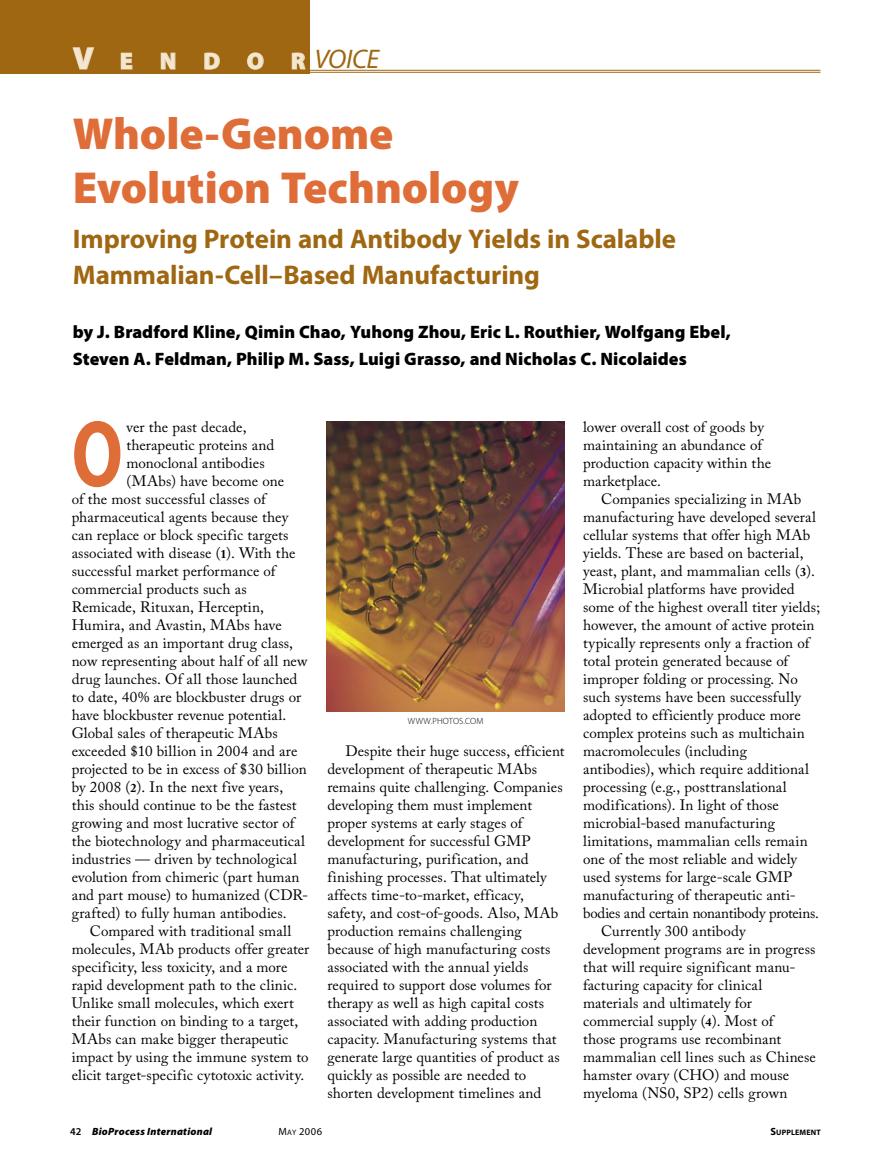
<style>
.page{position:relative;width:891px;height:1168px;background:#fff}
.page>*{position:absolute;margin:0;border:0;box-sizing:border-box;transform-origin:0 0}
.t1{font:700 95.1px "Myriad Pro";color:#df6d38;scale:.75 1}
.t2{font:900 45px/54px "Myriad Pro";color:#df6d38}
.t3{font:700 27px/36px "Myriad Pro";letter-spacing:-.005em;color:#9f6712}
.t4{font:900 23.7px "Myriad Pro";color:#f3e7d2}
.t5{font:900 18px/27px "Myriad Pro";color:#000}
.t6{font:15px/18px "Adobe Caslon Pro";letter-spacing:.005em;color:#000}
.t7{font:15px "Adobe Caslon Pro";letter-spacing:-.015em;color:#000}
.t8{font:italic 900 10.5px "Myriad Pro";letter-spacing:.02em;color:#000}
.t9{font:10.5px "Myriad Pro";color:#000}
.t10{font:300 9px "Myriad Pro";letter-spacing:.005em;color:#000}
.t11{font:700 7.8px "Myriad Pro";letter-spacing:.02em;color:#000}
.s1{font-size:31.5px}
.s2{font-weight:400;font-style:italic;font-size:27px;color:#9f6712}
.s3{font-weight:700;font-size:12px}
.s4{font-weight:600;font-style:normal}
.s5{font-size:7.8px}
.s6{font-size:10.5px}
</style>
<div class="page">
<div style="left:0;top:0;width:310px;height:74px;background:#9f6712"></div>
<svg style="left:72px;top:47px;width:23px;height:23px"></svg>
<svg style="left:121px;top:52px;width:12px;height:18px"></svg>
<svg style="left:161px;top:52px;width:15px;height:18px"></svg>
<svg style="left:204px;top:52px;width:16px;height:18px"></svg>
<svg style="left:247px;top:52px;width:17px;height:18px"></svg>
<svg style="left:292px;top:52px;width:14px;height:18px"></svg>
<hr style="left:309px;top:70px;width:511px;height:1px;background:#9f6712">
<hr style="left:309px;top:72px;width:511px;height:1px;background:#9f6712">
<img style="left:326px;top:421px;width:239px;height:290px">
<h3 class="t4" style="left:73px;top:48px;width:308px"><span class="s1">V</span> E N D O R<span class="s2">VOICE</span></h3>
<h2 class="t2" style="left:73px;top:107px;width:447px">Whole-Genome<br>Evolution Technology</h2>
<h3 class="t3" style="left:73px;top:221px;width:605px">Improving Protein and Antibody Yields in Scalable<br>Mammalian-Cell–Based Manufacturing</h3>
<p class="t5" style="left:73px;top:319px;width:660px">by J. Bradford Kline, Qimin Chao, Yuhong Zhou, Eric L. Routhier, Wolfgang Ebel,<br>Steven A. Feldman, Philip M. Sass, Luigi Grasso, and Nicholas C. Nicolaides</p>
<h1 class="t1" style="left:72px;top:401px;width:70px">O</h1>
<p class="t6" style="left:126px;top:418px;width:122px">ver the past decade,</p>
<p class="t6" style="left:126px;top:436px;width:149px">therapeutic proteins and</p>
<p class="t6" style="left:126px;top:454px;width:140px">monoclonal antibodies</p>
<p class="t6" style="left:126px;top:472px;width:159px">(MAbs) have become one</p>
<p class="t6" style="left:72px;top:490px;width:196px">of the most successful classes of</p>
<p class="t6" style="left:72px;top:508px;width:218px">pharmaceutical agents because they</p>
<p class="t6" style="left:72px;top:526px;width:218px">can replace or block specific targets</p>
<p class="t6" style="left:72px;top:544px;width:225px">associated with disease (<span class="s3">1</span>). With the</p>
<p class="t6" style="left:72px;top:562px;width:205px">successful market performance of</p>
<p class="t6" style="left:72px;top:580px;width:177px">commercial products such as</p>
<p class="t6" style="left:72px;top:598px;width:194px">Remicade, Rituxan, Herceptin,</p>
<p class="t6" style="left:72px;top:616px;width:212px">Humira, and Avastin, MAbs have</p>
<p class="t6" style="left:72px;top:634px;width:223px">emerged as an important drug class,</p>
<p class="t6" style="left:72px;top:652px;width:237px">now representing about half of all new</p>
<p class="t6" style="left:72px;top:670px;width:227px">drug launches. Of all those launched</p>
<p class="t6" style="left:72px;top:688px;width:231px">to date, 40% are blockbuster drugs or</p>
<p class="t6" style="left:72px;top:706px;width:216px">have blockbuster revenue potential.</p>
<p class="t6" style="left:72px;top:724px;width:208px">Global sales of therapeutic MAbs</p>
<p class="t6" style="left:72px;top:742px;width:227px">exceeded $10 billion in 2004 and are</p>
<p class="t6" style="left:72px;top:760px;width:237px">projected to be in excess of $30 billion</p>
<p class="t6" style="left:72px;top:778px;width:213px">by 2008 (<span class="s3">2</span>). In the next five years,</p>
<p class="t6" style="left:72px;top:796px;width:227px">this should continue to be the fastest</p>
<p class="t6" style="left:72px;top:814px;width:224px">growing and most lucrative sector of</p>
<p class="t6" style="left:72px;top:832px;width:235px">the biotechnology and pharmaceutical</p>
<p class="t6" style="left:72px;top:850px;width:227px">industries — driven by technological</p>
<p class="t6" style="left:72px;top:868px;width:229px">evolution from chimeric (part human</p>
<p class="t6" style="left:72px;top:886px;width:238px">and part mouse) to humanized (CDR-</p>
<p class="t6" style="left:72px;top:904px;width:217px">grafted) to fully human antibodies.</p>
<p class="t6" style="left:90px;top:922px;width:203px">Compared with traditional small</p>
<p class="t6" style="left:72px;top:940px;width:239px">molecules, MAb products offer greater</p>
<p class="t6" style="left:72px;top:958px;width:217px">specificity, less toxicity, and a more</p>
<p class="t6" style="left:72px;top:976px;width:227px">rapid development path to the clinic.</p>
<p class="t6" style="left:72px;top:994px;width:224px">Unlike small molecules, which exert</p>
<p class="t6" style="left:72px;top:1012px;width:228px">their function on binding to a target,</p>
<p class="t6" style="left:72px;top:1030px;width:218px">MAbs can make bigger therapeutic</p>
<p class="t6" style="left:72px;top:1048px;width:238px">impact by using the immune system to</p>
<p class="t6" style="left:72px;top:1066px;width:234px">elicit target-specific cytotoxic activity.</p>
<p class="t10" style="left:408px;top:716px;width:77px">WWW.PHOTOS.COM</p>
<p class="t6" style="left:327px;top:742px;width:239px;text-indent:18px">Despite their huge success, efficient development of therapeutic MAbs remains quite challenging. Companies developing them must implement proper systems at early stages of development for successful GMP manufacturing, purification, and finishing processes. That ultimately affects time-to-market, efficacy, safety, and cost-of-goods. Also, MAb production remains challenging because of high manufacturing costs associated with the annual yields required to support dose volumes for therapy as well as high capital costs associated with adding production capacity. Manufacturing systems that generate large quantities of product as quickly as possible are needed to shorten development timelines and</p>
<p class="t6" style="left:583px;top:418px;width:190px">lower overall cost of goods by maintaining an abundance of production capacity within the marketplace.</p>
<p class="t6" style="left:601px;top:490px;width:202px">Companies specializing in MAb</p>
<p class="t6" style="left:583px;top:508px;width:234px">manufacturing have developed several</p>
<p class="t6" style="left:583px;top:526px;width:229px">cellular systems that offer high MAb</p>
<p class="t6" style="left:583px;top:544px;width:222px">yields. These are based on bacterial,</p>
<p class="t6" style="left:583px;top:562px;width:233px">yeast, plant, and mammalian cells (<span class="s3">3</span>).</p>
<p class="t6" style="left:583px;top:580px;width:213px">Microbial platforms have provided</p>
<p class="t6" style="left:583px;top:598px;width:239px">some of the highest overall titer yields;</p>
<p class="t6" style="left:583px;top:616px;width:233px">however, the amount of active protein</p>
<p class="t6" style="left:583px;top:634px;width:228px">typically represents only a fraction of</p>
<p class="t6" style="left:583px;top:652px;width:207px">total protein generated because of</p>
<p class="t6" style="left:583px;top:670px;width:216px">improper folding or processing. No</p>
<p class="t6" style="left:583px;top:688px;width:219px">such systems have been successfully</p>
<p class="t6" style="left:583px;top:706px;width:219px">adopted to efficiently produce more</p>
<p class="t6" style="left:583px;top:724px;width:223px">complex proteins such as multichain</p>
<p class="t6" style="left:583px;top:742px;width:165px">macromolecules (including</p>
<p class="t6" style="left:583px;top:760px;width:227px">antibodies), which require additional</p>
<p class="t6" style="left:583px;top:778px;width:205px">processing (e.g., posttranslational</p>
<p class="t6" style="left:583px;top:796px;width:197px">modifications). In light of those</p>
<p class="t6" style="left:583px;top:814px;width:193px">microbial-based manufacturing</p>
<p class="t6" style="left:583px;top:832px;width:226px">limitations, mammalian cells remain</p>
<p class="t6" style="left:583px;top:850px;width:216px">one of the most reliable and widely</p>
<p class="t6" style="left:583px;top:868px;width:211px">used systems for large-scale GMP</p>
<p class="t6" style="left:583px;top:886px;width:214px">manufacturing of therapeutic anti-</p>
<p class="t7" style="left:583px;top:904px;width:237px">bodies and certain nonantibody proteins.</p>
<p class="t6" style="left:601px;top:922px;width:146px">Currently 300 antibody</p>
<p class="t6" style="left:583px;top:940px;width:234px">development programs are in progress</p>
<p class="t6" style="left:583px;top:958px;width:214px">that will require significant manu-</p>
<p class="t6" style="left:583px;top:976px;width:181px">facturing capacity for clinical</p>
<p class="t6" style="left:583px;top:994px;width:170px">materials and ultimately for</p>
<p class="t6" style="left:583px;top:1012px;width:192px">commercial supply (<span class="s3">4</span>). Most of</p>
<p class="t6" style="left:583px;top:1030px;width:200px">those programs use recombinant</p>
<p class="t6" style="left:583px;top:1048px;width:234px">mammalian cell lines such as Chinese</p>
<p class="t6" style="left:583px;top:1066px;width:208px">hamster ovary (CHO) and mouse</p>
<p class="t6" style="left:583px;top:1084px;width:206px">myeloma (NS0, SP2) cells grown</p>
<p class="t8" style="left:70px;top:1125px;width:143px"><span class="s4">42</span> BioProcess International</p>
<p class="t9" style="left:278px;top:1126px;width:45px">M<span class="s5">AY</span> 2006</p>
<p class="t11" style="left:770px;top:1128px;width:52px"><span class="s6">S</span>UPPLEMENT</p>
</div>
